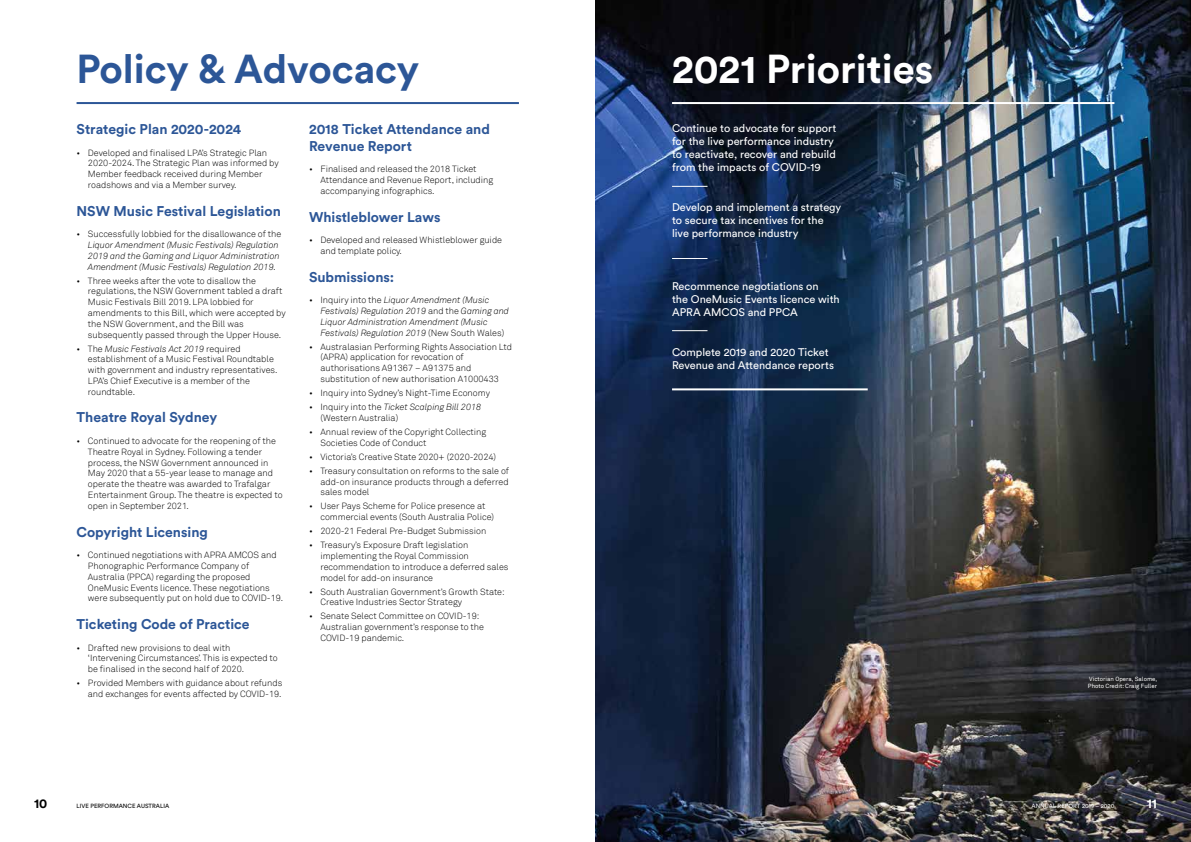
<style>
.page{position:relative;width:1191px;height:842px;background:#fff}
.page>*{position:absolute;margin:0;border:0;box-sizing:border-box;transform-origin:0 0}
.t1{font:700 40px "Circular Std";color:#2c5697}
.t2{font:700 40px "Circular Std";color:#fff}
.t3{font:700 14px/16.8px "Circular Std";color:#2c5697}
.t4{font:700 13px "Circular Std";color:#000}
.t5{font:700 13px "Circular Std";color:#fff}
.t6{font:11px/13.2px "Circular Std";color:#fff}
.t7{font:300 9px/10.8px "Akkurat";color:#000}
.t8{font:italic 300 9px/10.8px "Akkurat";color:#000;text-align:justify}
.t9{font:6px/7.2px "Akkurat";color:#fff}
.t10{font:6px "Circular Std";color:#000}
.t11{font:6px "Circular Std";color:#fff}
.s1{font-style:italic}
.s2{font-style:normal}
</style>
<div class="page">
<img style="left:595px;top:0;width:596px;height:842px">
<hr style="left:672px;top:102px;width:442px;height:2px;background:#fff">
<hr style="left:672px;top:388px;width:195px;height:2px;background:#fff">
<hr style="left:672px;top:186px;width:35px;height:1px;background:#fff">
<hr style="left:672px;top:258px;width:35px;height:1px;background:#fff">
<hr style="left:672px;top:330px;width:35px;height:1px;background:#fff">
<hr style="left:77px;top:102px;width:442px;height:2px;background:#2c5697">
<h1 class="t1" style="left:77px;top:44px;width:344px">Policy &amp; Advocacy</h1>
<h2 class="t3" style="left:77px;top:120px;width:166px">Strategic Plan 2020-2024</h2>
<p class="t7" style="left:88px;top:147px;width:192px;text-indent:-11px">• Developed and finalised LPA’s Strategic Plan 2020-2024. The Strategic Plan was informed by Member feedback received during Member roadshows and via a Member survey.</p>
<h2 class="t3" style="left:77px;top:202px;width:206px">NSW Music Festival Legislation</h2>
<p class="t7" style="left:77px;top:229px;width:206px">• Successfully lobbied for the disallowance of the</p>
<p class="t8" style="left:88px;top:240px;width:193px">Liquor Amendment (Music Festivals) Regulation 2019 and the Gaming and Liquor Administration Amendment (Music Festivals) Regulation 2019.</p>
<p class="t7" style="left:88px;top:275px;width:199px;text-indent:-11px">• Three weeks after the vote to disallow the regulations, the NSW Government tabled a draft Music Festivals Bill 2019. LPA lobbied for amendments to this Bill, which were accepted by the NSW Government, and the Bill was subsequently passed through the Upper House.</p>
<p class="t7" style="left:88px;top:343px;width:191px;text-indent:-11px">• The <span class="s1">Music Festivals Act 2019</span> required establishment of a Music Festival Roundtable with government and industry representatives.<br>LPA’s Chief Executive is a member of the roundtable.</p>
<h2 class="t3" style="left:77px;top:409px;width:142px">Theatre Royal Sydney</h2>
<p class="t7" style="left:88px;top:436px;width:196px;text-indent:-11px">• Continued to advocate for the reopening of the Theatre Royal in Sydney. Following a tender process, the NSW Government announced in May 2020 that a 55-year lease to manage and operate the theatre was awarded to Trafalgar Entertainment Group. The theatre is expected to open in September 2021.</p>
<h2 class="t3" style="left:77px;top:523px;width:133px">Copyright Licensing</h2>
<p class="t7" style="left:88px;top:550px;width:197px;text-indent:-11px">• Continued negotiations with APRA AMCOS and Phonographic Performance Company of Australia (PPCA) regarding the proposed OneMusic Events licence. These negotiations were subsequently put on hold due to COVID-19.</p>
<h2 class="t3" style="left:77px;top:615px;width:175px">Ticketing Code of Practice</h2>
<p class="t7" style="left:88px;top:642px;width:191px;text-indent:-11px">• Drafted new provisions to deal with ‘Intervening Circumstances’. This is expected to be finalised in the second half of 2020.</p>
<p class="t7" style="left:77px;top:678px;width:207px;text-align:right">• Provided Members with guidance about refunds and exchanges for events affected by COVID-19.</p>
<h2 class="t3" style="left:309px;top:120px;width:182px">2018 Ticket Attendance and<br>Revenue Report</h2>
<p class="t7" style="left:320px;top:164px;width:174px;text-indent:-11px">• Finalised and released the 2018 Ticket<br>Attendance and Revenue Report, including accompanying infographics.</p>
<h2 class="t3" style="left:309px;top:208px;width:133px">Whistleblower Laws</h2>
<p class="t7" style="left:320px;top:235px;width:183px;text-indent:-11px">• Developed and released Whistleblower guide and template policy.</p>
<h2 class="t3" style="left:309px;top:268px;width:87px">Submissions:</h2>
<p class="t8" style="left:320px;top:295px;width:190px;text-align:left;text-indent:-11px"><span class="s2">• Inquiry into the</span> Liquor Amendment (Music Festivals) Regulation 2019 <span class="s2">and the</span> Gaming and Liquor Administration Amendment (Music Festivals) Regulation 2019 <span class="s2">(New South Wales)</span></p>
<p class="t7" style="left:320px;top:341px;width:193px;text-indent:-11px">• Australasian Performing Rights Association Ltd (APRA) application for revocation of authorisations A91367 – A91375 and substitution of new authorisation A1000433</p>
<p class="t7" style="left:309px;top:388px;width:182px">• Inquiry into Sydney’s Night-Time Economy</p>
<p class="t7" style="left:320px;top:402px;width:162px;text-indent:-11px">• Inquiry into the <span class="s1">Ticket Scalping Bill 2018 </span>(Western Australia)</p>
<p class="t7" style="left:320px;top:426px;width:167px;text-indent:-11px">• Annual review of the Copyright Collecting<br>Societies Code of Conduct</p>
<p class="t7" style="left:309px;top:451px;width:189px">• Victoria’s Creative State 2020+ (2020-2024)</p>
<p class="t7" style="left:320px;top:465px;width:190px;text-align:justify;text-indent:-11px">• Treasury consultation on reforms to the sale of add-on insurance products through a deferred sales model</p>
<p class="t7" style="left:320px;top:501px;width:175px;text-indent:-11px">• User Pays Scheme for Police presence at commercial events (South Australia Police)</p>
<p class="t7" style="left:309px;top:526px;width:179px">• 2020-21 Federal Pre-Budget Submission</p>
<p class="t7" style="left:320px;top:540px;width:190px;text-indent:-11px">• Treasury’s Exposure Draft legislation implementing the Royal Commission recommendation to introduce a deferred sales model for add-on insurance</p>
<p class="t7" style="left:320px;top:586px;width:186px;text-indent:-11px">• South Australian Government’s Growth State:<br>Creative Industries Sector Strategy</p>
<p class="t7" style="left:320px;top:611px;width:165px;text-indent:-11px">• Senate Select Committee on COVID-19:<br>Australian government’s response to the<br>COVID-19 pandemic.</p>
<h3 class="t4" style="left:34px;top:795px;width:15px">10</h3>
<p class="t10" style="left:77px;top:802px;width:94px">LIVE PERFORMANCE AUSTRALIA</p>
<h1 class="t2" style="left:672px;top:44px;width:263px">2021 Priorities</h1>
<p class="t6" style="left:672px;top:121px;width:166px">Continue to advocate for support for the live performance industry to reactivate, recover and rebuild from the impacts of COVID-19</p>
<p class="t6" style="left:672px;top:200px;width:171px">Develop and implement a strategy to secure tax incentives for the live performance industry</p>
<p class="t6" style="left:672px;top:279px;width:169px">Recommence negotiations on<br>the OneMusic Events licence with<br>APRA AMCOS and PPCA</p>
<p class="t6" style="left:672px;top:345px;width:164px">Complete 2019 and 2020 Ticket<br>Revenue and Attendance reports</p>
<p class="t9" style="left:1088px;top:676px;width:71px">Victorian Opera, Salome,<br>Photo Credit: Craig Fuller</p>
<p class="t11" style="left:1031px;top:802px;width:84px">ANNUAL REPORT 2019 – 2020</p>
<h3 class="t5" style="left:1146px;top:795px;width:12px">11</h3>
</div>
